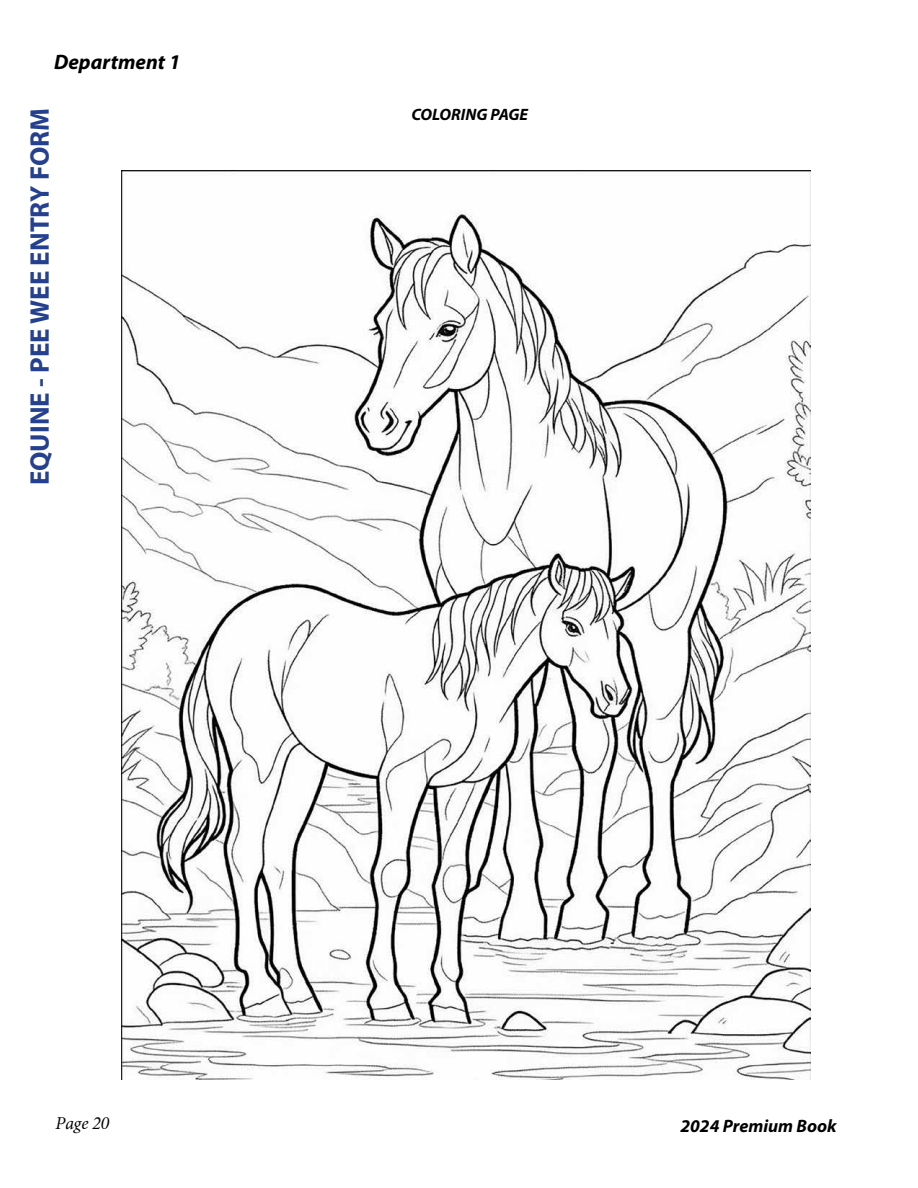
<style>
.page{position:relative;width:918px;height:1188px;background:#fff}
.page>*{position:absolute;margin:0;border:0;box-sizing:border-box;transform-origin:0 0}
.t1{font:700 27px "Myriad Pro";color:#25408f}
.t2{font:italic 700 21px "Myriad Pro";color:#000}
.t3{font:italic 700 18px "Myriad Pro";color:#000}
.t4{font:italic 18px "Minion Cyr";color:#000}
.t5{font:italic 700 16.5px "Myriad Pro";color:#000}
</style>
<div class="page">
<img style="left:121px;top:171px;width:689px;height:909px">
<p class="t2" style="left:54px;top:48px;width:128px">Department 1</p>
<p class="t1" style="left:22px;top:485px;width:379px;rotate:-90deg">EQUINE - PEE WEE ENTRY FORM</p>
<p class="t5" style="left:411px;top:104px;width:118px">COLORING PAGE</p>
<p class="t4" style="left:55px;top:1115px;width:55px">Page 20</p>
<p class="t3" style="left:680px;top:1114px;width:158px">2024 Premium Book</p>
</div>
